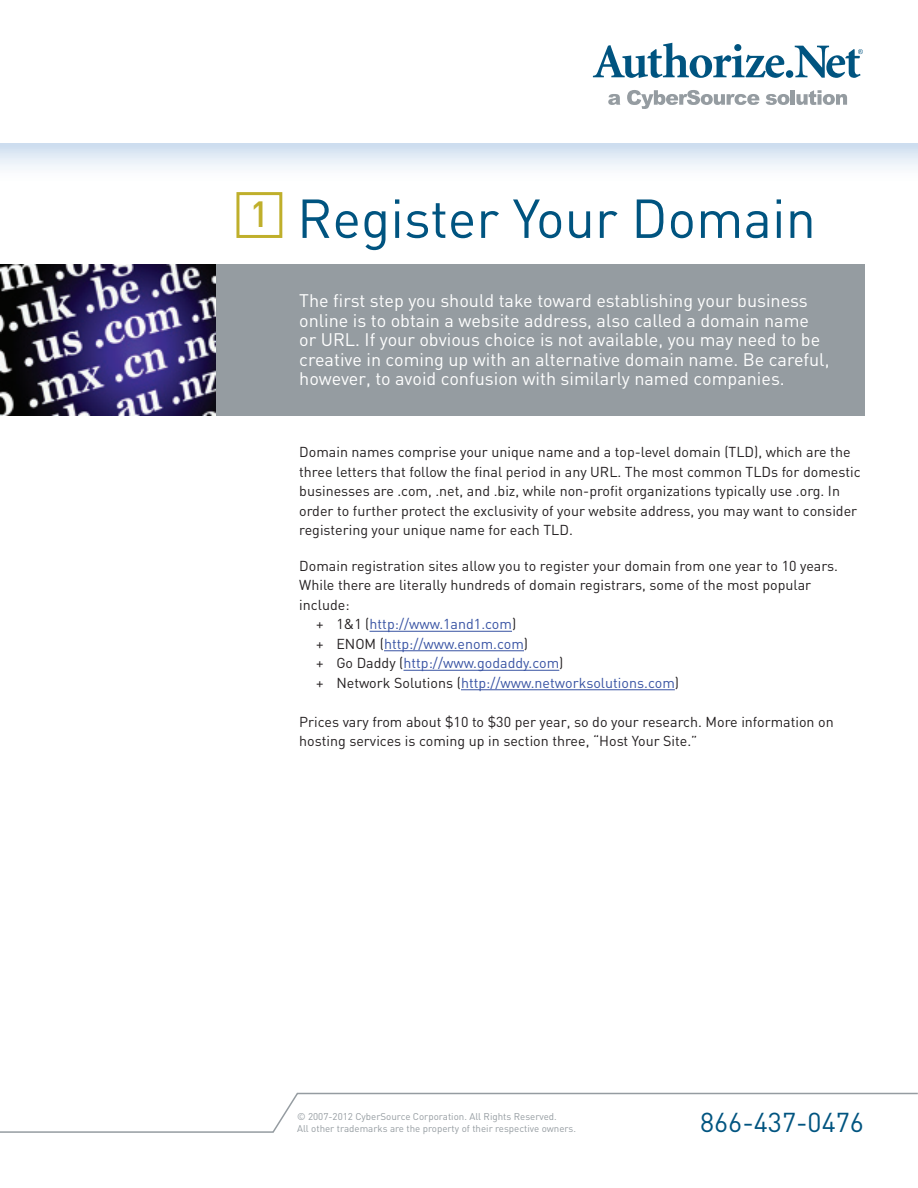
<style>
.page{position:relative;width:918px;height:1188px;background:#fff}
.page>*{position:absolute;margin:0;border:0;box-sizing:border-box;transform-origin:0 0}
.t1{font:54px "DIN";color:#005480}
.t2{font:27px "DIN";color:#005480}
.t3{font:18px/19.5px "DIN";color:#fff}
.t4{font:14.25px/19.5px "DIN";color:#231f20}
.t5{font:14.25px "DIN";color:#3853a3}
.t6{font:9.75px/12px "DIN";color:#959ca1}
.s1{color:#231f20}
</style>
<div class="page">
<svg style="left:0;top:1092px;width:918px;height:41px"></svg>
<svg style="left:593px;top:43px;width:191px;height:35px"></svg>
<div style="left:786px;top:70px;width:7px;height:8px;background:#005480;border-radius:50%"></div>
<svg style="left:795px;top:46px;width:68px;height:32px"></svg>
<svg style="left:608px;top:94px;width:12px;height:11px"></svg>
<svg style="left:627px;top:90px;width:132px;height:19px"></svg>
<svg style="left:766px;top:94px;width:23px;height:11px"></svg>
<hr style="left:791px;top:90px;width:4px;height:15px;background:#959ca1">
<svg style="left:796px;top:90px;width:51px;height:15px"></svg>
<hr style="left:0;top:143px;width:918px;height:2px;background:#959ca1">
<div style="left:0;top:144px;width:918px;height:41px;background:linear-gradient(to bottom,#d1e0f0,#fff)"></div>
<div style="left:2px;top:264px;width:864px;height:151px;background:#959ca1"></div>
<div style="left:236px;top:192px;width:46px;height:46px;border:3px solid #bfaf2b"></div>
<img style="left:0;top:264px;width:216px;height:151px">
<hr style="left:370px;top:631px;width:142px;height:1px;background:#3853a3">
<hr style="left:384px;top:650px;width:140px;height:1px;background:#3853a3">
<hr style="left:404px;top:670px;width:155px;height:1px;background:#3853a3">
<hr style="left:461px;top:689px;width:214px;height:1px;background:#3853a3">
<h1 class="t1" style="left:250px;top:185px;width:568px"><sup>1</sup> Register Your Domain</h1>
<p class="t3" style="left:299px;top:291px;width:532px">The first step you should take toward establishing your business online is to obtain a website address, also called a domain name or URL. If your obvious choice is not available, you may need to be creative in coming up with an alternative domain name. Be careful, however, to avoid confusion with similarly named companies.</p>
<p class="t4" style="left:299px;top:442px;width:563px">Domain names comprise your unique name and a top-level domain (TLD), which are the three letters that follow the final period in any URL. The most common TLDs for domestic businesses are .com, .net, and .biz, while non-profit organizations typically use .org. In order to further protect the exclusivity of your website address, you may want to consider registering your unique name for each TLD.</p>
<p class="t4" style="left:299px;top:556px;width:540px">Domain registration sites allow you to register your domain from one year to 10 years.</p>
<p class="t4" style="left:299px;top:575px;width:513px">While there are literally hundreds of domain registrars, some of the most popular</p>
<p class="t4" style="left:299px;top:595px;width:52px">include:</p>
<p class="t5" style="left:316px;top:615px;width:202px"><span class="s1">+ 1&amp;1 (</span>http://www.1and1.com<span class="s1">)</span></p>
<p class="t5" style="left:316px;top:635px;width:214px"><span class="s1">+ ENOM (</span>http://www.enom.com<span class="s1">)</span></p>
<p class="t5" style="left:316px;top:654px;width:249px"><span class="s1">+ Go Daddy (</span>http://www.godaddy.com<span class="s1">)</span></p>
<p class="t5" style="left:316px;top:674px;width:364px"><span class="s1">+ Network Solutions (</span>http://www.networksolutions.com<span class="s1">)</span></p>
<p class="t4" style="left:299px;top:712px;width:536px">Prices vary from about $10 to $30 per year, so do your research. More information on hosting services is coming up in section three, “Host Your Site.”</p>
<p class="t6" style="left:297px;top:1110px;width:281px">© 2007-2012 CyberSource Corporation. All Rights Reserved.<br>All other trademarks are the property of their respective owners.</p>
<h2 class="t2" style="left:700px;top:1105px;width:165px">866-437-0476</h2>
</div>
